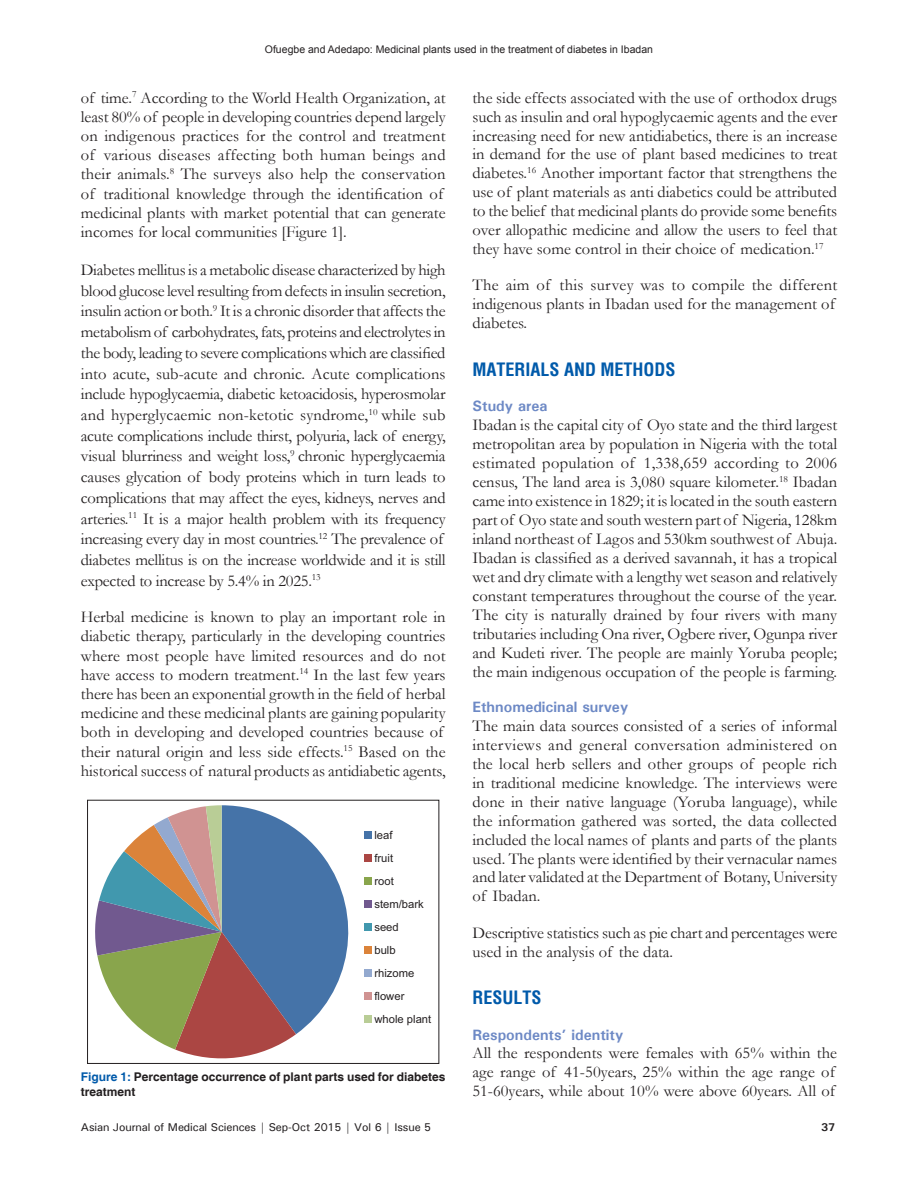
<style>
.page{position:relative;width:918px;height:1188px;background:#fff}
.page>*{position:absolute;margin:0;border:0;box-sizing:border-box;transform-origin:0 0}
.t1{font:700 condensed 18px "Helvetica";color:#005aaa}
.t2{font:16.5px/18.9px "Garamond";color:#231f20}
.t3{font:700 15px "Univers";color:#6d89c5}
.t4{font:700 12px/15px "Helvetica";color:#231f20}
.t5{font:500 11.25px "Univers";letter-spacing:-.01em;color:#231f20}
.t6{font:11.25px/23px "Arial";color:#231f20}
.t7{font:700 11.25px "Univers";color:#231f20}
.t8{font:10.5px "Arial";color:#231f20}
.s1{color:#005aaa}
</style>
<div class="page">
<svg style="left:95px;top:805px;width:270px;height:254px"></svg>
<div style="left:364px;top:832px;width:7px;height:7px;background:#4573a8"></div>
<div style="left:364px;top:855px;width:7px;height:7px;background:#ab4643"></div>
<div style="left:364px;top:878px;width:7px;height:7px;background:#89a54c"></div>
<div style="left:364px;top:901px;width:7px;height:7px;background:#71598f"></div>
<div style="left:364px;top:924px;width:7px;height:7px;background:#4198ae"></div>
<div style="left:364px;top:947px;width:7px;height:7px;background:#db833a"></div>
<div style="left:364px;top:970px;width:7px;height:7px;background:#93a9cf"></div>
<div style="left:364px;top:993px;width:7px;height:7px;background:#d09392"></div>
<div style="left:364px;top:1016px;width:7px;height:7px;background:#b9cd96"></div>
<div style="left:87px;top:800px;width:352px;height:264px;border:1px solid #231f20"></div>
<p class="t8" style="left:265px;top:44px;width:390px">Ofuegbe and Adedapo: Medicinal plants used in the treatment of diabetes in Ibadan</p>
<p class="t2" style="left:81px;top:88px;width:366px">of time.<sup>7</sup> According to the World Health Organization, at least 80% of people in developing countries depend largely on indigenous practices for the control and treatment of various diseases affecting both human beings and their animals.<sup>8</sup> The surveys also help the conservation of traditional knowledge through the identification of medicinal plants with market potential that can generate incomes for local communities [Figure 1].</p>
<p class="t2" style="left:81px;top:260px;width:366px;line-height:20.7px">Diabetes mellitus is a metabolic disease characterized by high blood glucose level resulting from defects in insulin secretion, insulin action or both.<sup>9</sup> It is a chronic disorder that affects the metabolism of carbohydrates, fats, proteins and electrolytes in the body, leading to severe complications which are classified into acute, sub-acute and chronic. Acute complications include hypoglycaemia, diabetic ketoacidosis, hyperosmolar and hyperglycaemic non-ketotic syndrome,<sup>10</sup> while sub acute complications include thirst, polyuria, lack of energy, visual blurriness and weight loss,<sup>9</sup> chronic hyperglycaemia causes glycation of body proteins which in turn leads to complications that may affect the eyes, kidneys, nerves and arteries.<sup>11</sup> It is a major health problem with its frequency increasing every day in most countries.<sup>12</sup> The prevalence of diabetes mellitus is on the increase worldwide and it is still expected to increase by 5.4% in 2025.<sup>13</sup></p>
<p class="t2" style="left:81px;top:608px;width:366px">Herbal medicine is known to play an important role in diabetic therapy, particularly in the developing countries where most people have limited resources and do not have access to modern treatment.<sup>14</sup> In the last few years there has been an exponential growth in the field of herbal medicine and these medicinal plants are gaining popularity both in developing and developed countries because of their natural origin and less side effects.<sup>15</sup> Based on the historical success of natural products as antidiabetic agents,</p>
<p class="t6" style="left:374px;top:824px;width:58px">leaf<br>fruit<br>root stem/bark seed<br>bulb rhizome flower whole plant</p>
<p class="t4" style="left:81px;top:1070px;width:366px"><span class="s1">Figure 1:</span> Percentage occurrence of plant parts used for diabetes treatment</p>
<p class="t2" style="left:472px;top:88px;width:366px;text-align:justify">the side effects associated with the use of orthodox drugs such as insulin and oral hypoglycaemic agents and the ever increasing need for new antidiabetics, there is an increase in demand for the use of plant based medicines to treat diabetes.<sup>16</sup> Another important factor that strengthens the use of plant materials as anti diabetics could be attributed to the belief that medicinal plants do provide some benefits over allopathic medicine and allow the users to feel that they have some control in their choice of medication.<sup>17</sup></p>
<p class="t2" style="left:472px;top:276px;width:366px">The aim of this survey was to compile the different indigenous plants in Ibadan used for the management of diabetes.</p>
<p class="t1" style="left:472px;top:358px;width:205px">MATERIALS AND METHODS</p>
<p class="t3" style="left:472px;top:397px;width:76px">Study area</p>
<p class="t2" style="left:472px;top:416px;width:366px;text-align:justify">Ibadan is the capital city of Oyo state and the third largest metropolitan area by population in Nigeria with the total estimated population of 1,338,659 according to 2006 census, The land area is 3,080 square kilometer.<sup>18</sup> Ibadan came into existence in 1829; it is located in the south eastern part of Oyo state and south western part of Nigeria, 128km inland northeast of Lagos and 530km southwest of Abuja.<br>Ibadan is classified as a derived savannah, it has a tropical wet and dry climate with a lengthy wet season and relatively constant temperatures throughout the course of the year.<br>The city is naturally drained by four rivers with many tributaries including Ona river, Ogbere river, Ogunpa river and Kudeti river. The people are mainly Yoruba people; the main indigenous occupation of the people is farming.</p>
<p class="t3" style="left:472px;top:697px;width:157px">Ethnomedicinal survey</p>
<p class="t2" style="left:472px;top:717px;width:366px;text-align:justify">The main data sources consisted of a series of informal interviews and general conversation administered on the local herb sellers and other groups of people rich in traditional medicine knowledge. The interviews were done in their native language (Yoruba language), while the information gathered was sorted, the data collected included the local names of plants and parts of the plants used. The plants were identified by their vernacular names and later validated at the Department of Botany, University of Ibadan.</p>
<p class="t2" style="left:472px;top:923px;width:366px">Descriptive statistics such as pie chart and percentages were used in the analysis of the data.</p>
<p class="t1" style="left:472px;top:986px;width:71px">RESULTS</p>
<p class="t3" style="left:472px;top:1025px;width:152px">Respondents’ identity</p>
<p class="t2" style="left:472px;top:1044px;width:366px">All the respondents were females with 65% within the age range of 41-50years, 25% within the age range of<br>51-60years, while about 10% were above 60years. All of</p>
<p class="t5" style="left:81px;top:1120px;width:352px">Asian Journal of Medical Sciences | Sep-Oct 2015 | Vol 6 | Issue 5</p>
<p class="t7" style="left:821px;top:1120px;width:16px">37</p>
</div>
